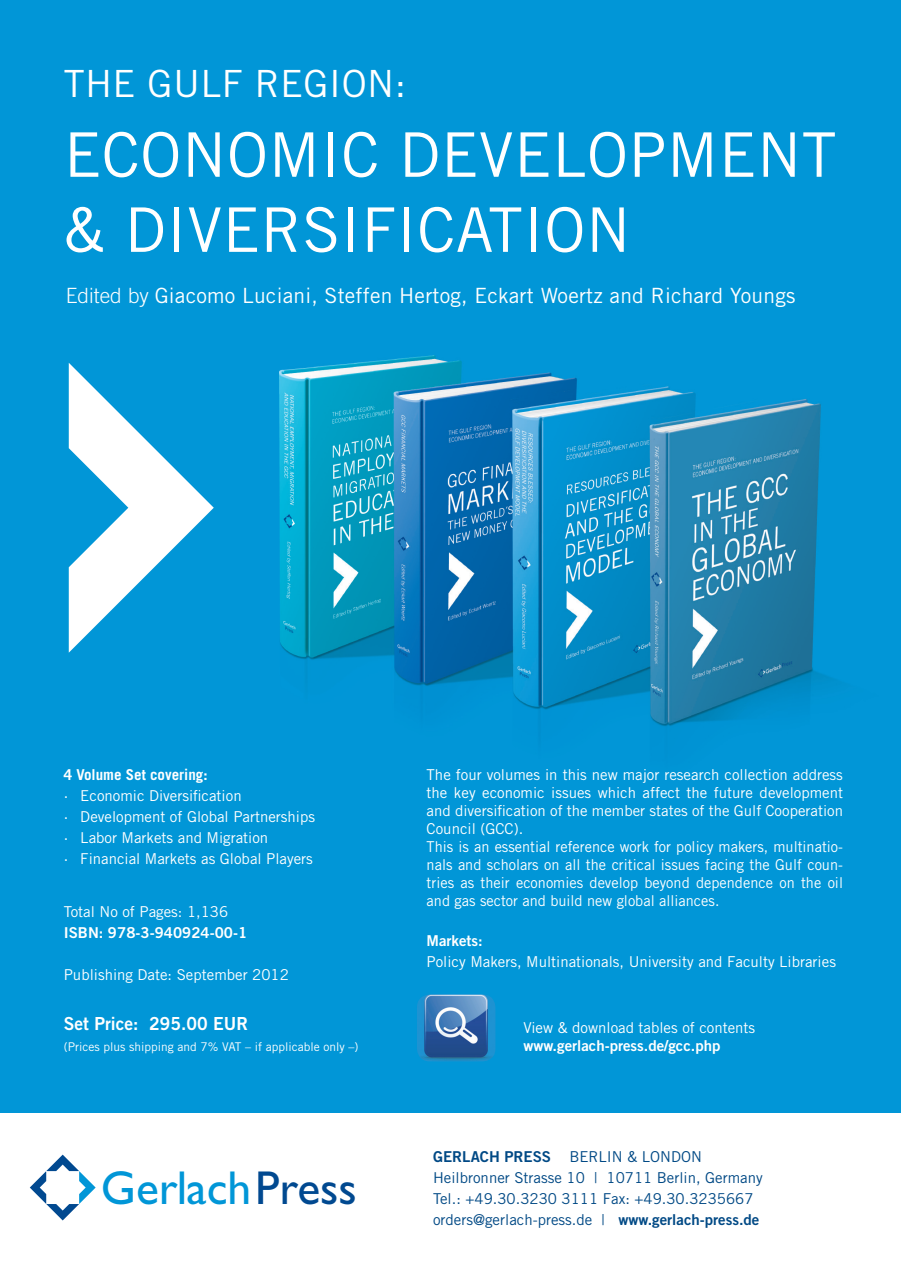
<style>
.page{position:relative;width:902px;height:1272px;background:#fff}
.page>*{position:absolute;margin:0;border:0;box-sizing:border-box;transform-origin:0 0}
.t1{font:61.5px/75px "Trade Gothic";letter-spacing:.01em;color:#fff}
.t2{font:47.7px "Gill Sans";color:#0196d7}
.t3{font:37.5px "Trade Gothic";letter-spacing:.01em;color:#fff}
.t4{font:21px "Trade Gothic";letter-spacing:.01em;color:#fff}
.t5{font:18px "Trade Gothic Bold Two";color:#fff}
.t6{font:15px/18px "Trade Gothic";color:#fff}
.t7{font:15px/21px "Trade Gothic";color:#014985}
.t8{font:15px "Trade Gothic Bold Two";color:#fff}
.t9{font:700 15px "Trade Gothic";color:#fff}
.t10{font:12px "Trade Gothic";color:#fff}
.s1{font-weight:300}
.s2{color:#014990}
.s3{font-family:"Trade Gothic Bold Two"}
</style>
<div class="page">
<div style="left:0;top:1px;width:900px;height:1111px;background:#0196d7"></div>
<img style="left:279px;top:355px;width:557px;height:372px">
<svg style="left:69px;top:363px;width:145px;height:289px"></svg>
<svg style="left:30px;top:1154px;width:66px;height:66px"></svg>
<img style="left:417px;top:994px;width:78px;height:67px">
<h3 class="t3" style="left:64px;top:61px;width:344px">THE GULF REGION:</h3>
<h1 class="t1" style="left:64px;top:117px;width:773px">ECONOMIC DEVELOPMENT &amp; DIVERSIFICATION</h1>
<h3 class="t4" style="left:66px;top:283px;width:730px"><span class="s1">Edited by</span> Giacomo Luciani, Steffen Hertog, Eckart Woertz and Richard Youngs</h3>
<p class="t9" style="left:64px;top:765px;width:145px">4 Volume Set covering:</p>
<p class="t6" style="left:64px;top:784px;width:253px;line-height:21px">· Economic Diversification<br>· Development of Global Partnerships · Labor Markets and Migration<br>· Financial Markets as Global Players</p>
<p class="t6" style="left:64px;top:902px;width:166px">Total No of Pages: 1,136</p>
<p class="t8" style="left:64px;top:923px;width:185px">ISBN: 978-3-940924-00-1</p>
<p class="t6" style="left:64px;top:965px;width:226px">Publishing Date: September 2012</p>
<p class="t5" style="left:64px;top:1012px;width:186px">Set Price: 295.00 EUR</p>
<p class="t10" style="left:64px;top:1039px;width:296px">(Prices plus shipping and 7% VAT – if applicable only –)</p>
<h2 class="t2" style="left:101px;top:1160px;width:257px">Gerlach<span class="s2">Press</span></h2>
<p class="t6" style="left:426px;top:765px;width:418px">The four volumes in this new major research collection address the key economic issues which affect the future development and diversification of the member states of the Gulf Cooperation Council (GCC).<br>This is an essential reference work for policy makers, multinatio&shy;nals and scholars on all the critical issues facing the Gulf coun&shy;tries as their economies develop beyond dependence on the oil and gas sector and build new global alliances.</p>
<p class="t8" style="left:426px;top:931px;width:58px">Markets:</p>
<p class="t6" style="left:426px;top:952px;width:411px">Policy Makers, Multinationals, University and Faculty Libraries</p>
<p class="t6" style="left:523px;top:1018px;width:233px">View &amp; download tables of contents</p>
<p class="t8" style="left:523px;top:1036px;width:199px">www.gerlach-press.de/gcc.php</p>
<p class="t7" style="left:433px;top:1145px;width:331px"><span class="s3">GERLACH PRESS</span> BERLIN &amp; LONDON Heilbronner Strasse 10 | 10711 Berlin, Germany Tel.: +49.30.3230 3111 Fax: +49.30.3235667 orders@gerlach-press.de | <span class="s3">www.gerlach-press.de</span></p>
</div>
